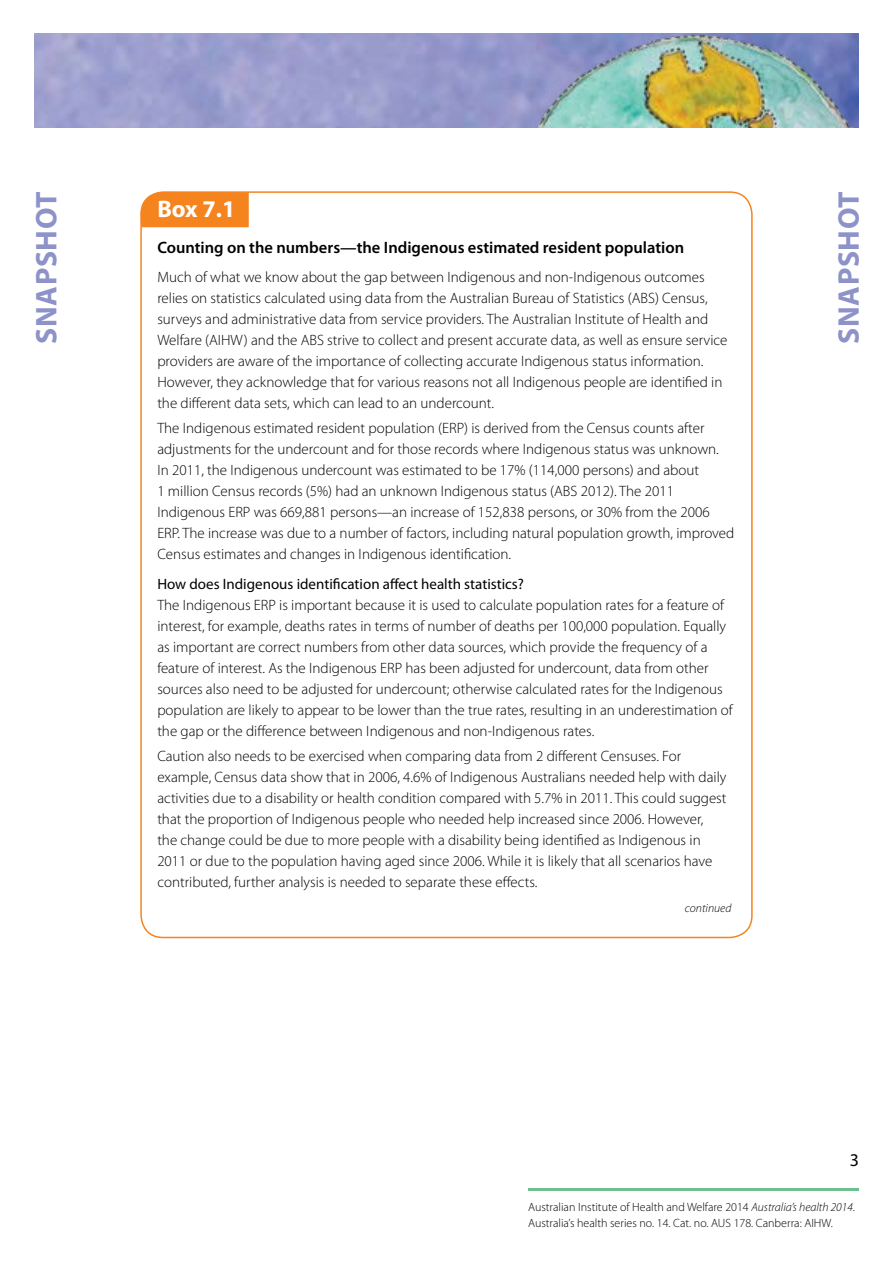
<style>
.page{position:relative;width:893px;height:1263px;background:#fff}
.page>*{position:absolute;margin:0;border:0;box-sizing:border-box;transform-origin:0 0}
.t1{font:700 30px "Myriad Pro";letter-spacing:.02em;color:#8d92c8}
.BOX_-_Heading{font:700 24px "Myriad Pro";color:#fff}
.t2{font:18px "Myriad Pro";color:#000}
.BOX_-_Title_NEW{font:600 16.5px "Myriad Pro";color:#000}
.BOX_-_Body_Text_NEW{font:300 15px/21px "Myriad Pro";color:#000}
.BOX_-_Body_Text_NEW-2{font:15px "Myriad Pro";color:#000}
.t3{font:300 12px/16.5px "Myriad Pro";color:#000}
.BODY_-_Text{font:italic 300 12px "Myriad Pro";color:#000}
.s1{font-style:italic}
</style>
<div class="page">
<img style="left:34px;top:34px;width:825px;height:93px">
<img style="left:530px;top:34px;width:322px;height:93px">
<hr style="left:528px;top:1188px;width:331px;height:2px;background:#6fbf8e">
<div style="left:141px;top:192px;width:108px;height:35px;background:#f5841f"></div>
<h1 class="t1" style="left:27px;top:344px;width:153px;rotate:-90deg">SNAPSHOT</h1>
<h1 class="t1" style="left:829px;top:344px;width:153px;rotate:-90deg">SNAPSHOT</h1>
<p class="BOX_-_Heading" style="left:157px;top:193px;width:80px">Box 7.1</p>
<p class="BOX_-_Title_NEW" style="left:157px;top:236px;width:528px">Counting on the numbers—the Indigenous estimated resident population</p>
<p class="BOX_-_Body_Text_NEW" style="left:157px;top:266px;width:572px">Much of what we know about the gap between Indigenous and non-Indigenous outcomes relies on statistics calculated using data from the Australian Bureau of Statistics (ABS) Census, surveys and administrative data from service providers. The Australian Institute of Health and Welfare (AIHW) and the ABS strive to collect and present accurate data, as well as ensure service providers are aware of the importance of collecting accurate Indigenous status information.<br>However, they acknowledge that for various reasons not all Indigenous people are identified in the different data sets, which can lead to an undercount.</p>
<p class="BOX_-_Body_Text_NEW" style="left:157px;top:418px;width:578px">The Indigenous estimated resident population (ERP) is derived from the Census counts after adjustments for the undercount and for those records where Indigenous status was unknown.<br>In 2011, the Indigenous undercount was estimated to be 17% (114,000 persons) and about<br>1 million Census records (5%) had an unknown Indigenous status (ABS 2012). The 2011<br>Indigenous ERP was 669,881 persons—an increase of 152,838 persons, or 30% from the 2006<br>ERP. The increase was due to a number of factors, including natural population growth, improved Census estimates and changes in Indigenous identification.</p>
<p class="BOX_-_Body_Text_NEW-2" style="left:157px;top:575px;width:368px">How does Indigenous identification affect health statistics?</p>
<p class="BOX_-_Body_Text_NEW" style="left:157px;top:594px;width:577px">The Indigenous ERP is important because it is used to calculate population rates for a feature of interest, for example, deaths rates in terms of number of deaths per 100,000 population. Equally as important are correct numbers from other data sources, which provide the frequency of a feature of interest. As the Indigenous ERP has been adjusted for undercount, data from other sources also need to be adjusted for undercount; otherwise calculated rates for the Indigenous population are likely to appear to be lower than the true rates, resulting in an underestimation of the gap or the difference between Indigenous and non-Indigenous rates.</p>
<p class="BOX_-_Body_Text_NEW" style="left:157px;top:745px;width:571px">Caution also needs to be exercised when comparing data from 2 different Censuses. For example, Census data show that in 2006, 4.6% of Indigenous Australians needed help with daily activities due to a disability or health condition compared with 5.7% in 2011. This could suggest that the proportion of Indigenous people who needed help increased since 2006. However, the change could be due to more people with a disability being identified as Indigenous in 2011 or due to the population having aged since 2006. While it is likely that all scenarios have contributed, further analysis is needed to separate these effects.</p>
<p class="BODY_-_Text" style="left:685px;top:901px;width:48px">continued</p>
<p class="t2" style="left:850px;top:1149px;width:11px">3</p>
<p class="t3" style="left:528px;top:1198px;width:328px">Australian Institute of Health and Welfare 2014 <span class="s1">Australia’s health 2014</span>.<br>Australia’s health series no. 14. Cat. no. AUS 178. Canberra: AIHW.</p>
</div>
